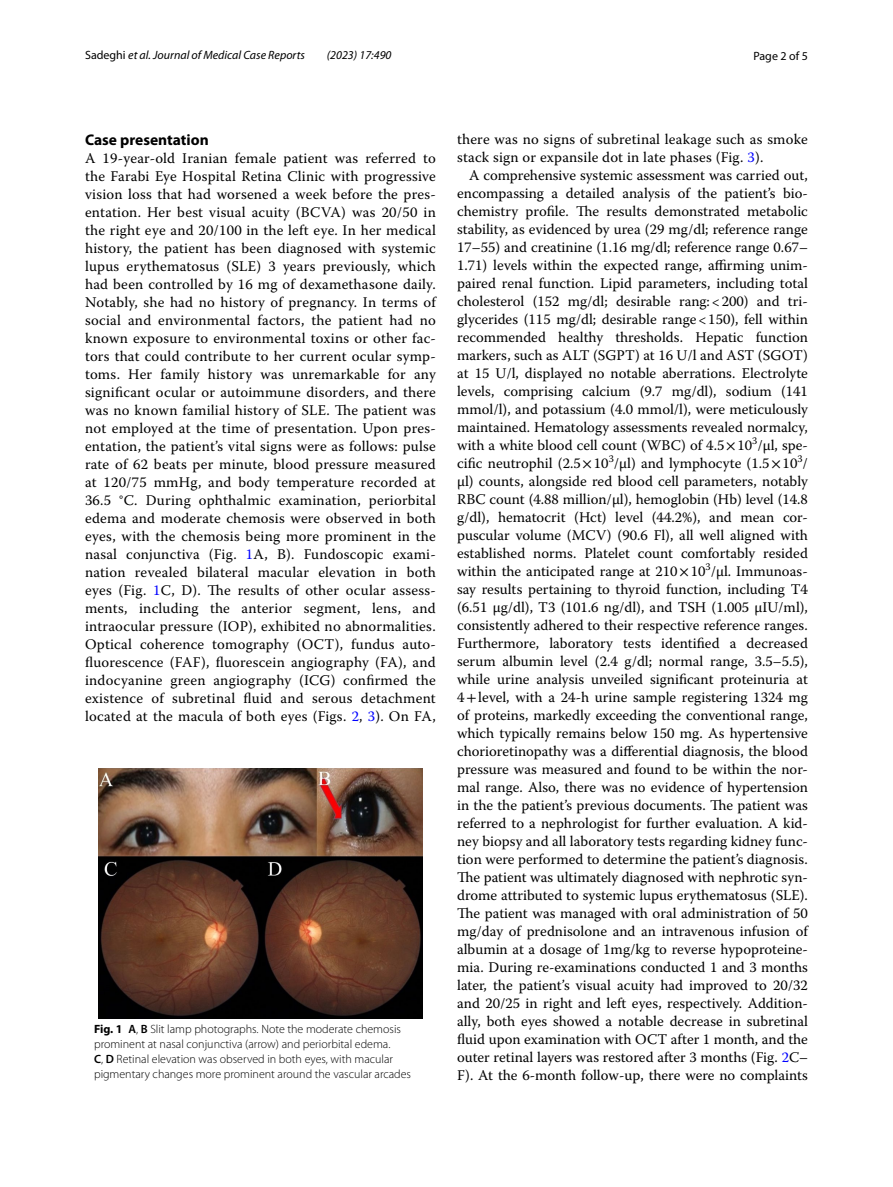
<style>
.page{position:relative;width:893px;height:1187px;background:#fff}
.page>*{position:absolute;margin:0;border:0;box-sizing:border-box;transform-origin:0 0}
.t1{font:700 15.45px "Myriad Pro";color:#000}
.t2{font:14.7px/18px "Warnock Pro";letter-spacing:.015em;color:#000;text-align:justify}
.t3{font:300 12px/15px "Myriad Pro";color:#000}
.t4{font:italic 12px "Myriad Pro";color:#000}
.t5{font:12px "Myriad Pro";color:#000}
.s1{font-style:normal}
.s2{color:#00f}
.s3{font-weight:700}
.s4{font-weight:600}
.s5{font-family:"STIX"}
</style>
<div class="page">
<img style="left:99px;top:768px;width:323px;height:250px">
<p class="t4" style="left:85px;top:48px;width:221px"><span class="s1">Sadeghi</span> et al. Journal of Medical Case Reports</p>
<p class="t4" style="left:327px;top:48px;width:66px">(2023) 17:490</p>
<p class="t5" style="left:753px;top:48px;width:56px">Page 2 of 5</p>
<p class="t1" style="left:85px;top:129px;width:125px">Case presentation</p>
<p class="t2" style="left:85px;top:148px;width:352px">A 19-year-old Iranian female patient was referred to the Farabi Eye Hospital Retina Clinic with progressive vision loss that had worsened a week before the pres&shy;entation. Her best visual acuity (BCVA) was 20/50 in the right eye and 20/100 in the left eye. In her medical history, the patient has been diagnosed with systemic lupus erythematosus (SLE) 3 years previously, which had been controlled by 16 mg of dexamethasone daily.<br>Notably, she had no history of pregnancy. In terms of social and environmental factors, the patient had no known exposure to environmental toxins or other fac&shy;tors that could contribute to her current ocular symp&shy;toms. Her family history was unremarkable for any significant ocular or autoimmune disorders, and there was no known familial history of SLE. The patient was not employed at the time of presentation. Upon pres&shy;entation, the patient’s vital signs were as follows: pulse rate of 62 beats per minute, blood pressure measured at 120/75 mmHg, and body temperature recorded at 36.5 °C. During ophthalmic examination, periorbital edema and moderate chemosis were observed in both eyes, with the chemosis being more prominent in the nasal conjunctiva (Fig. <span class="s2">1</span>A, B). Fundoscopic exami&shy;nation revealed bilateral macular elevation in both eyes (Fig. <span class="s2">1</span>C, D). The results of other ocular assess&shy;ments, including the anterior segment, lens, and intraocular pressure (IOP), exhibited no abnormalities.<br>Optical coherence tomography (OCT), fundus auto&shy;fluorescence (FAF), fluorescein angiography (FA), and indocyanine green angiography (ICG) confirmed the existence of subretinal fluid and serous detachment located at the macula of both eyes (Figs. <span class="s2">2</span>, <span class="s2">3</span>). On FA,</p>
<p class="t3" style="left:94px;top:1021px;width:319px"><span class="s3">Fig. 1</span> <span class="s4">A</span>, <span class="s4">B</span> Slit lamp photographs. Note the moderate chemosis prominent at nasal conjunctiva (arrow) and periorbital edema.<br><span class="s4">C</span>, <span class="s4">D</span> Retinal elevation was observed in both eyes, with macular pigmentary changes more prominent around the vascular arcades</p>
<p class="t2" style="left:457px;top:130px;width:352px">there was no signs of subretinal leakage such as smoke stack sign or expansile dot in late phases (Fig. <span class="s2">3</span>).</p>
<p class="t2" style="left:457px;top:166px;width:352px;text-indent:12px">A comprehensive systemic assessment was carried out, encompassing a detailed analysis of the patient’s bio&shy;chemistry profile. The results demonstrated metabolic stability, as evidenced by urea (29 mg/dl; reference range 17–55) and creatinine (1.16 mg/dl; reference range 0.67– 1.71) levels within the expected range, affirming unim&shy;paired renal function. Lipid parameters, including total cholesterol (152 mg/dl; desirable rang:&lt;200) and tri&shy;glycerides (115 mg/dl; desirable range&lt;150), fell within recommended healthy thresholds. Hepatic function markers, such as ALT (SGPT) at 16 U/l and AST (SGOT) at 15 U/l, displayed no notable aberrations. Electrolyte levels, comprising calcium (9.7 mg/dl), sodium (141 mmol/l), and potassium (4.0 mmol/l), were meticulously maintained. Hematology assessments revealed normalcy, with a white blood cell count (WBC) of 4.5<span class="s5">×</span> -10<sup>3</sup>/µl, spe&shy;cific neutrophil (2.5<span class="s5">×</span> -10<sup>3</sup>/µl) and lymphocyte (1.5<span class="s5">×</span> -10<sup>3</sup>/ µl) counts, alongside red blood cell parameters, notably RBC count (4.88 million/µl), hemoglobin (Hb) level (14.8 g/dl), hematocrit (Hct) level (44.2%), and mean cor&shy;puscular volume (MCV) (90.6 Fl), all well aligned with established norms. Platelet count comfortably resided within the anticipated range at 210<span class="s5">×</span> -10<sup>3</sup>/µl. Immunoas&shy;say results pertaining to thyroid function, including T4 (6.51 µg/dl), T3 (101.6 ng/dl), and TSH (1.005 µIU/ml), consistently adhered to their respective reference ranges.<br>Furthermore, laboratory tests identified a decreased serum albumin level (2.4 g/dl; normal range, 3.5–5.5), while urine analysis unveiled significant proteinuria at 4<span class="s5">+</span>level, with a 24-h urine sample registering 1324 mg of proteins, markedly exceeding the conventional range, which typically remains below 150 mg. As hypertensive chorioretinopathy was a differential diagnosis, the blood pressure was measured and found to be within the nor&shy;mal range. Also, there was no evidence of hypertension in the the patient’s previous documents. The patient was referred to a nephrologist for further evaluation. A kid&shy;ney biopsy and all laboratory tests regarding kidney func&shy;tion were performed to determine the patient’s diagnosis.<br>The patient was ultimately diagnosed with nephrotic syn&shy;drome attributed to systemic lupus erythematosus (SLE).<br>The patient was managed with oral administration of 50 mg/day of prednisolone and an intravenous infusion of albumin at a dosage of 1mg/kg to reverse hypoproteine&shy;mia. During re-examinations conducted 1 and 3 months later, the patient’s visual acuity had improved to 20/32 and 20/25 in right and left eyes, respectively. Addition&shy;ally, both eyes showed a notable decrease in subretinal fluid upon examination with OCT after 1 month, and the outer retinal layers was restored after 3 months (Fig. <span class="s2">2</span>C– F). At the 6-month follow-up, there were no complaints</p>
</div>
